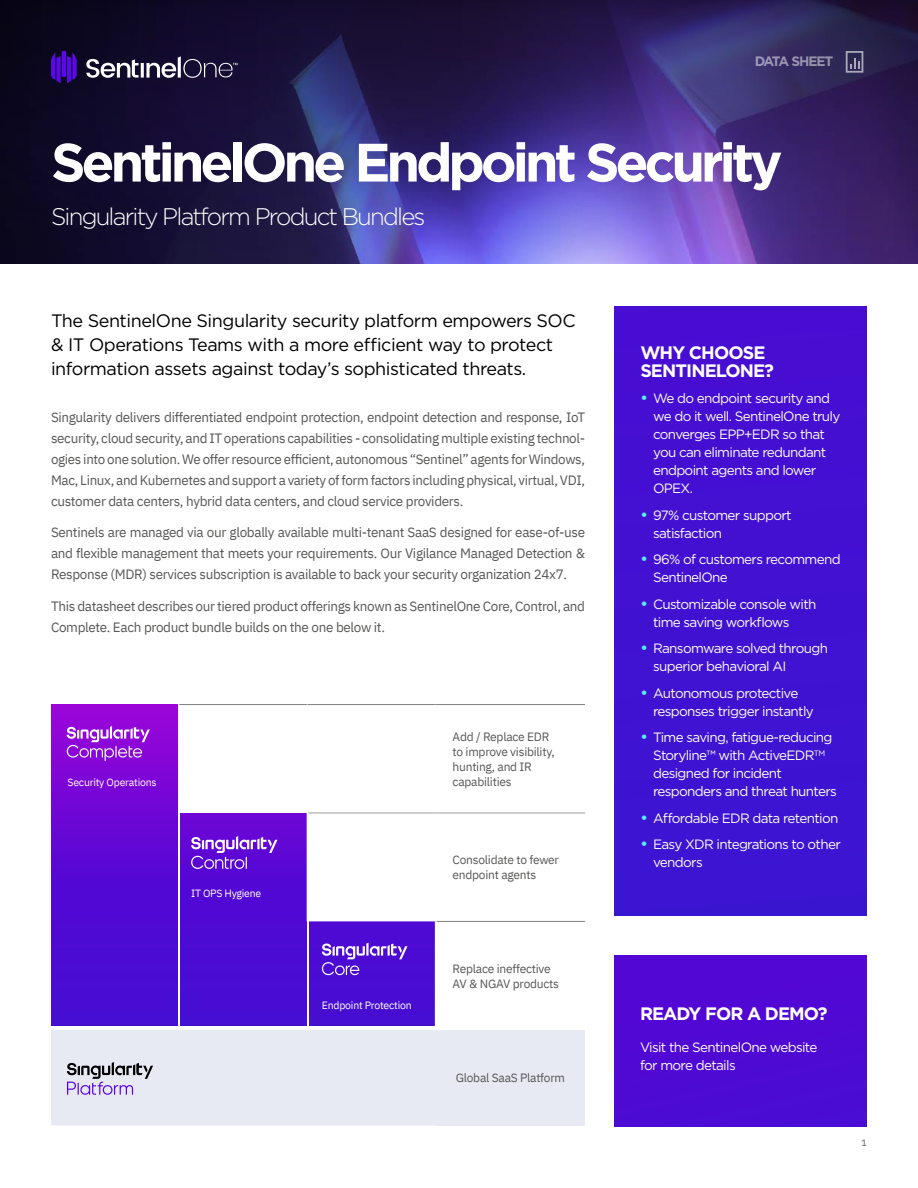
<style>
.page{position:relative;width:918px;height:1188px;background:#fff}
.page>*{position:absolute;margin:0;border:0;box-sizing:border-box;transform-origin:0 0}
.t1{font:700 54px "Gotham";letter-spacing:-.075em;color:#fff}
.t2{font:300 24px "Gotham";letter-spacing:-.075em;color:#fff}
.t3{font:18px/24px "Gotham";letter-spacing:-.025em;color:#000}
.t4{font:700 18px/18px "Gotham";letter-spacing:-.05em;color:#fff}
.t5{font:700 13.65px "Gotham";letter-spacing:-.075em;color:#fff}
.t6{font:13.5px/21px "IBM Plex Sans";letter-spacing:-.025em;color:#575756;text-align:justify}
.t7{font:13.5px/18px "Gotham";letter-spacing:-.05em;color:#fff}
.t8{font:12px/15px "IBM Plex Sans";letter-spacing:-.02em;color:#575756}
.t9{font:10.5px "IBM Plex Sans";letter-spacing:-.02em;color:#fff}
.t10{font:9px "IBM Plex Sans";color:#575756}
.s1{font-weight:700;font-size:15px;color:#56eef4}
</style>
<div class="page">
<div style="left:51px;top:704px;width:126px;height:321px;background:linear-gradient(to bottom,#9004d8,#370dd1)"></div>
<div style="left:180px;top:812px;width:126px;height:213px;background:#4a0cd3"></div>
<div style="left:309px;top:918px;width:126px;height:107px;background:#490dd3"></div>
<svg style="left:180px;top:812px;width:256px;height:109px"></svg>
<div style="left:436px;top:1030px;width:149px;height:96px;background:#e7e9f3"></div>
<hr style="left:179px;top:704px;width:128px;height:1px;background:#808080">
<hr style="left:307px;top:704px;width:129px;height:1px;background:#808080">
<hr style="left:436px;top:704px;width:149px;height:1px;background:#808080">
<hr style="left:436px;top:921px;width:149px;height:1px;background:#808080">
<hr style="left:307px;top:705px;width:1px;height:108px;background:#fff">
<hr style="left:435px;top:813px;width:1px;height:108px;background:#fff">
<hr style="left:308px;top:813px;width:128px;height:1px;background:#9d9d9c">
<hr style="left:436px;top:813px;width:149px;height:1px;background:#9d9d9c">
<hr style="left:307px;top:813px;width:1px;height:108px;background:#fff">
<svg style="left:0;top:0;width:918px;height:264px;background:#312563"></svg>
<svg style="left:51px;top:51px;width:26px;height:32px"></svg>
<svg style="left:86px;top:56px;width:151px;height:22px"></svg>
<svg style="left:846px;top:51px;width:17px;height:22px"></svg>
<div style="left:615px;top:955px;width:252px;height:171px;background:#5009d4"></div>
<div style="left:615px;top:306px;width:252px;height:610px;background:#4111d1"></div>
<svg style="left:65px;top:725px;width:86px;height:44px;background:#9f33de"></svg>
<svg style="left:321px;top:942px;width:87px;height:33px"></svg>
<div style="left:51px;top:1030px;width:385px;height:96px;background:#e7e9f3"></div>
<svg style="left:191px;top:836px;width:87px;height:33px;background:#823fdd"></svg>
<p class="t5" style="left:754px;top:52px;width:80px">DATA SHEET</p>
<h1 class="t1" style="left:51px;top:127px;width:733px">SentinelOne Endpoint Security</h1>
<h2 class="t2" style="left:51px;top:201px;width:376px">Singularity Platform Product Bundles</h2>
<h3 class="t3" style="left:51px;top:308px;width:526px">The SentinelOne Singularity security platform empowers SOC &amp; IT Operations Teams with a more efficient way to protect information assets against today’s sophisticated threats.</h3>
<p class="t6" style="left:51px;top:405px;width:536px">Singularity delivers differentiated endpoint protection, endpoint detection and response, IoT security, cloud security, and IT operations capabilities - consolidating multiple existing technol&shy;ogies into one solution. We offer resource efficient, autonomous “Sentinel” agents for Windows, Mac, Linux, and Kubernetes and support a variety of form factors including physical, virtual, VDI, customer data centers, hybrid data centers, and cloud service providers.</p>
<p class="t6" style="left:51px;top:521px;width:536px">Sentinels are managed via our globally available multi-tenant SaaS designed for ease-of-use and flexible management that meets your requirements. Our Vigilance Managed Detection &amp; Response (MDR) services subscription is available to back your security organization 24x7.</p>
<p class="t6" style="left:51px;top:594px;width:536px">This datasheet describes our tiered product offerings known as SentinelOne Core, Control, and<br>Complete. Each product bundle builds on the one below it.</p>
<p class="t9" style="left:68px;top:774px;width:91px">Security Operations</p>
<p class="t9" style="left:191px;top:885px;width:72px">IT OPS Hygiene</p>
<p class="t9" style="left:322px;top:997px;width:91px">Endpoint Protection</p>
<p class="t8" style="left:453px;top:728px;width:104px">Add / Replace EDR to improve visibility, hunting, and IR capabilities</p>
<p class="t8" style="left:453px;top:852px;width:108px">Consolidate to fewer endpoint agents</p>
<p class="t8" style="left:453px;top:960px;width:108px">Replace ineffective<br>AV &amp; NGAV products</p>
<p class="t8" style="left:456px;top:1070px;width:111px">Global SaaS Platform</p>
<h3 class="t4" style="left:640px;top:343px;width:135px">WHY CHOOSE<br>SENTINELONE?</h3>
<p class="t7" style="left:653px;top:389px;width:189px;text-indent:-13px"><span class="s1">•</span> We do endpoint security and we do it well. SentinelOne truly converges EPP+EDR so that you can eliminate redundant endpoint agents and lower<br>OPEX.</p>
<p class="t7" style="left:653px;top:505px;width:140px;text-indent:-13px"><span class="s1">•</span> 97% customer support satisfaction</p>
<p class="t7" style="left:653px;top:550px;width:189px;text-indent:-13px"><span class="s1">•</span> 96% of customers recommend<br>SentinelOne</p>
<p class="t7" style="left:653px;top:594px;width:165px;text-indent:-13px"><span class="s1">•</span> Customizable console with time saving workflows</p>
<p class="t7" style="left:653px;top:639px;width:176px;text-indent:-13px"><span class="s1">•</span> Ransomware solved through superior behavioral AI</p>
<p class="t7" style="left:653px;top:683px;width:162px;text-indent:-13px"><span class="s1">•</span> Autonomous protective responses trigger instantly</p>
<p class="t7" style="left:653px;top:728px;width:185px;text-indent:-13px"><span class="s1">•</span> Time saving, fatigue-reducing<br>Storyline™ with ActiveEDR<sup>TM </sup>designed for incident responders and threat hunters</p>
<p class="t7" style="left:640px;top:808px;width:200px"><span class="s1">•</span> Affordable EDR data retention</p>
<p class="t7" style="left:653px;top:835px;width:189px;text-indent:-13px"><span class="s1">•</span> Easy XDR integrations to other vendors</p>
<h3 class="t4" style="left:640px;top:1005px;width:189px">READY FOR A DEMO?</h3>
<p class="t7" style="left:640px;top:1037px;width:179px">Visit the SentinelOne website for more details</p>
<p class="t10" style="left:862px;top:1136px;width:7px">1</p>
</div>
